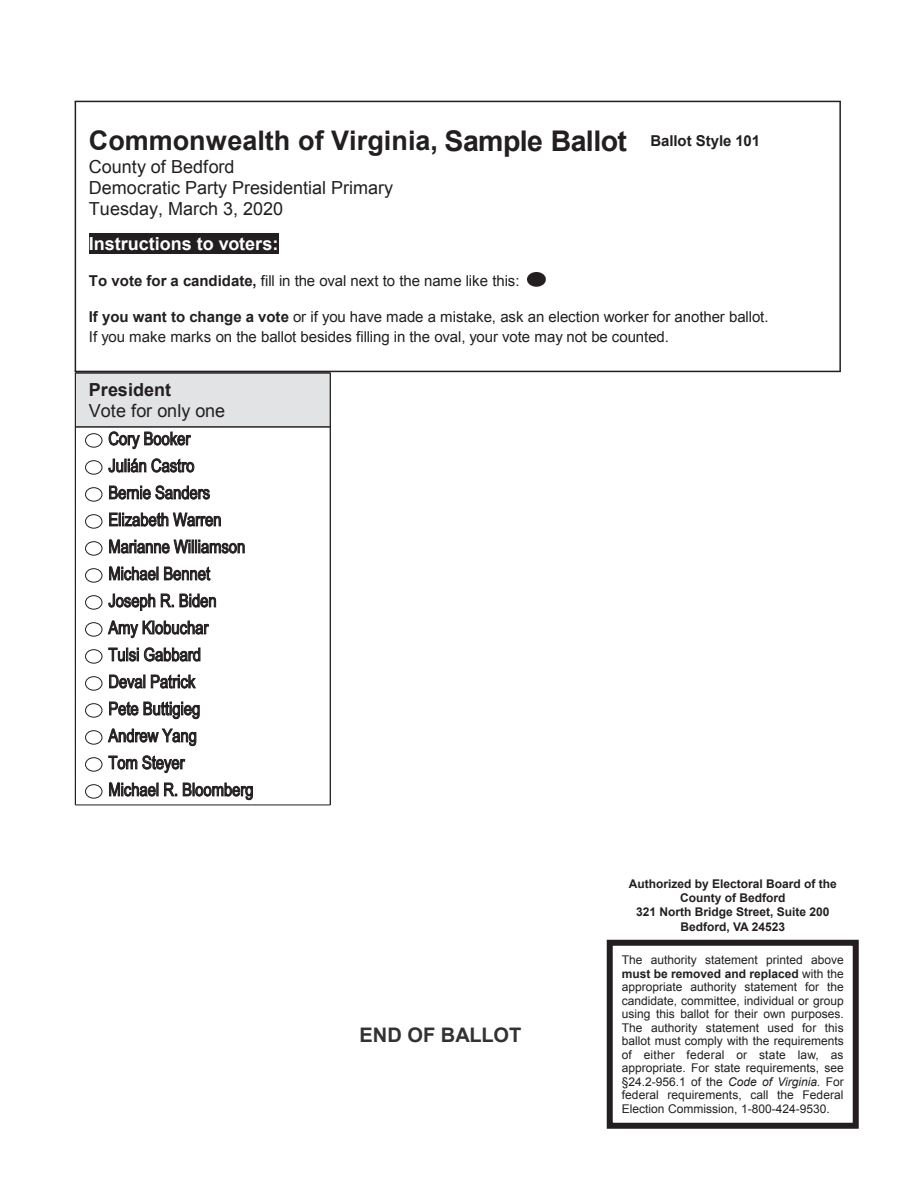
<style>
.page{position:relative;width:918px;height:1188px;background:#fff}
.page>*{position:absolute;margin:0;border:0;box-sizing:border-box;transform-origin:0 0}
.t1{font:700 28.5px "Arial";letter-spacing:-.02em;color:#231f20}
.t2{font:700 27px "Arial";color:#231f20}
.t3{font:700 20.1px "Arial";color:#333233}
.t4{font:18px/27px "Arial Narrow";color:#231f20}
.t5{font:18px/20.7px "Arial";color:#231f20}
.t6{font:700 18px "Arial";letter-spacing:-.005em;color:#fff}
.t7{font:700 18px "Arial";color:#231f20}
.t8{font:15px/20.7px "Arial";letter-spacing:-.005em;color:#231f20}
.t9{font:12px/13.5px "Arial";color:#231f20;text-align:justify}
.t10{font:700 12px/14.4px "Arial";color:#231f20;text-align:center}
.s1{font-weight:700}
.s2{font-style:italic}
</style>
<div class="page">
<div style="left:75px;top:373px;width:255px;height:54px;background:#e2e3e5"></div>
<hr style="left:75px;top:427px;width:255px;height:1px;background:#231f20">
<hr style="left:75px;top:805px;width:255px;height:1px;background:#231f20">
<hr style="left:330px;top:373px;width:1px;height:432px;background:#231f20">
<hr style="left:75px;top:373px;width:255px;height:1px;background:#231f20">
<hr style="left:75px;top:373px;width:1px;height:432px;background:#231f20">
<div style="left:85px;top:434px;width:17px;height:13px;border:1px solid #231f20;border-radius:50%"></div>
<svg style="left:108px;top:431px;width:83px;height:18px"></svg>
<div style="left:85px;top:461px;width:17px;height:13px;border:1px solid #231f20;border-radius:50%"></div>
<svg style="left:108px;top:458px;width:87px;height:15px"></svg>
<div style="left:85px;top:488px;width:17px;height:13px;border:1px solid #231f20;border-radius:50%"></div>
<svg style="left:109px;top:485px;width:101px;height:15px"></svg>
<div style="left:85px;top:515px;width:17px;height:13px;border:1px solid #231f20;border-radius:50%"></div>
<svg style="left:109px;top:512px;width:112px;height:15px"></svg>
<div style="left:85px;top:542px;width:17px;height:13px;border:1px solid #231f20;border-radius:50%"></div>
<svg style="left:109px;top:538px;width:136px;height:16px"></svg>
<div style="left:85px;top:569px;width:17px;height:13px;border:1px solid #231f20;border-radius:50%"></div>
<svg style="left:109px;top:565px;width:49px;height:16px"></svg>
<svg style="left:164px;top:566px;width:47px;height:15px"></svg>
<div style="left:85px;top:596px;width:17px;height:13px;border:1px solid #231f20;border-radius:50%"></div>
<svg style="left:108px;top:593px;width:108px;height:18px"></svg>
<div style="left:85px;top:623px;width:17px;height:13px;border:1px solid #231f20;border-radius:50%"></div>
<svg style="left:108px;top:620px;width:101px;height:18px"></svg>
<div style="left:85px;top:650px;width:17px;height:13px;border:1px solid #231f20;border-radius:50%"></div>
<svg style="left:108px;top:647px;width:93px;height:15px"></svg>
<div style="left:85px;top:677px;width:17px;height:13px;border:1px solid #231f20;border-radius:50%"></div>
<svg style="left:109px;top:674px;width:36px;height:15px"></svg>
<svg style="left:151px;top:674px;width:45px;height:15px"></svg>
<div style="left:85px;top:704px;width:17px;height:13px;border:1px solid #231f20;border-radius:50%"></div>
<svg style="left:109px;top:701px;width:91px;height:18px"></svg>
<div style="left:85px;top:731px;width:17px;height:13px;border:1px solid #231f20;border-radius:50%"></div>
<svg style="left:108px;top:728px;width:89px;height:18px"></svg>
<div style="left:85px;top:758px;width:17px;height:13px;border:1px solid #231f20;border-radius:50%"></div>
<svg style="left:108px;top:755px;width:78px;height:18px"></svg>
<div style="left:85px;top:785px;width:17px;height:13px;border:1px solid #231f20;border-radius:50%"></div>
<svg style="left:109px;top:781px;width:49px;height:16px"></svg>
<svg style="left:164px;top:782px;width:13px;height:15px"></svg>
<svg style="left:183px;top:782px;width:70px;height:18px"></svg>
<div style="left:89px;top:233px;width:190px;height:21px;background:#231f20"></div>
<img style="left:528px;top:273px;width:17px;height:13px">
<hr style="left:75px;top:371px;width:766px;height:1px;background:#231f20">
<hr style="left:839px;top:101px;width:2px;height:270px;background:#231f20">
<hr style="left:75px;top:101px;width:766px;height:1px;background:#231f20">
<hr style="left:75px;top:101px;width:1px;height:270px;background:#231f20">
<div style="left:607px;top:940px;width:252px;height:189px;border:6px solid #231f20"></div>
<h1 class="t1" style="left:445px;top:122px;width:184px">Sample Ballot</h1>
<h2 class="t2" style="left:89px;top:123px;width:673px">Commonwealth of Virginia, Official Ballot <sup>Ballot</sup> <sup>Style</sup> <sup>101</sup></h2>
<h3 class="t5" style="left:89px;top:157px;width:306px">County of Bedford<br>Democratic Party Presidential Primary<br>Tuesday, March 3, 2020</h3>
<h3 class="t6" style="left:89px;top:232px;width:191px">Instructions to voters:</h3>
<p class="t8" style="left:89px;top:271px;width:432px"><span class="s1">To vote for a candidate,</span> fill in the oval next to the name like this:</p>
<p class="t8" style="left:89px;top:306px;width:681px"><span class="s1">If you want to change a vote</span> or if you have made a mistake, ask an election worker for another ballot.<br>If you make marks on the ballot besides filling in the oval, your vote may not be counted.</p>
<h3 class="t7" style="left:89px;top:377px;width:84px">President</h3>
<h3 class="t5" style="left:89px;top:400px;width:138px">Vote for only one</h3>
<h3 class="t4" style="left:108px;top:424px;width:147px">Cory Booker<br>Julián Castro<br>Bernie Sanders<br>Elizabeth Warren<br>Marianne Williamson<br>Michael Bennet<br>Joseph R. Biden<br>Amy Klobuchar<br>Tulsi Gabbard<br>Deval Patrick<br>Pete Buttigieg<br>Andrew Yang<br>Tom Steyer<br>Michael R. Bloomberg</h3>
<h3 class="t3" style="left:359px;top:1021px;width:163px">END OF BALLOT</h3>
<p class="t10" style="left:629px;top:876px;width:210px">Authorized by Electoral Board of the<br>County of Bedford<br>321 North Bridge Street, Suite 200<br>Bedford, VA 24523</p>
<p class="t9" style="left:622px;top:954px;width:224px">The authority statement printed above <span class="s1">must be removed and replaced</span> with the appropriate authority statement for the candidate, committee, individual or group using this ballot for their own purposes.<br>The authority statement used for this ballot must comply with the requirements of either federal or state law, as appropriate. For state requirements, see §24.2-956.1 of the <span class="s2">Code of Virginia.</span> For federal requirements, call the Federal Election Commission, 1-800-424-9530.</p>
</div>
